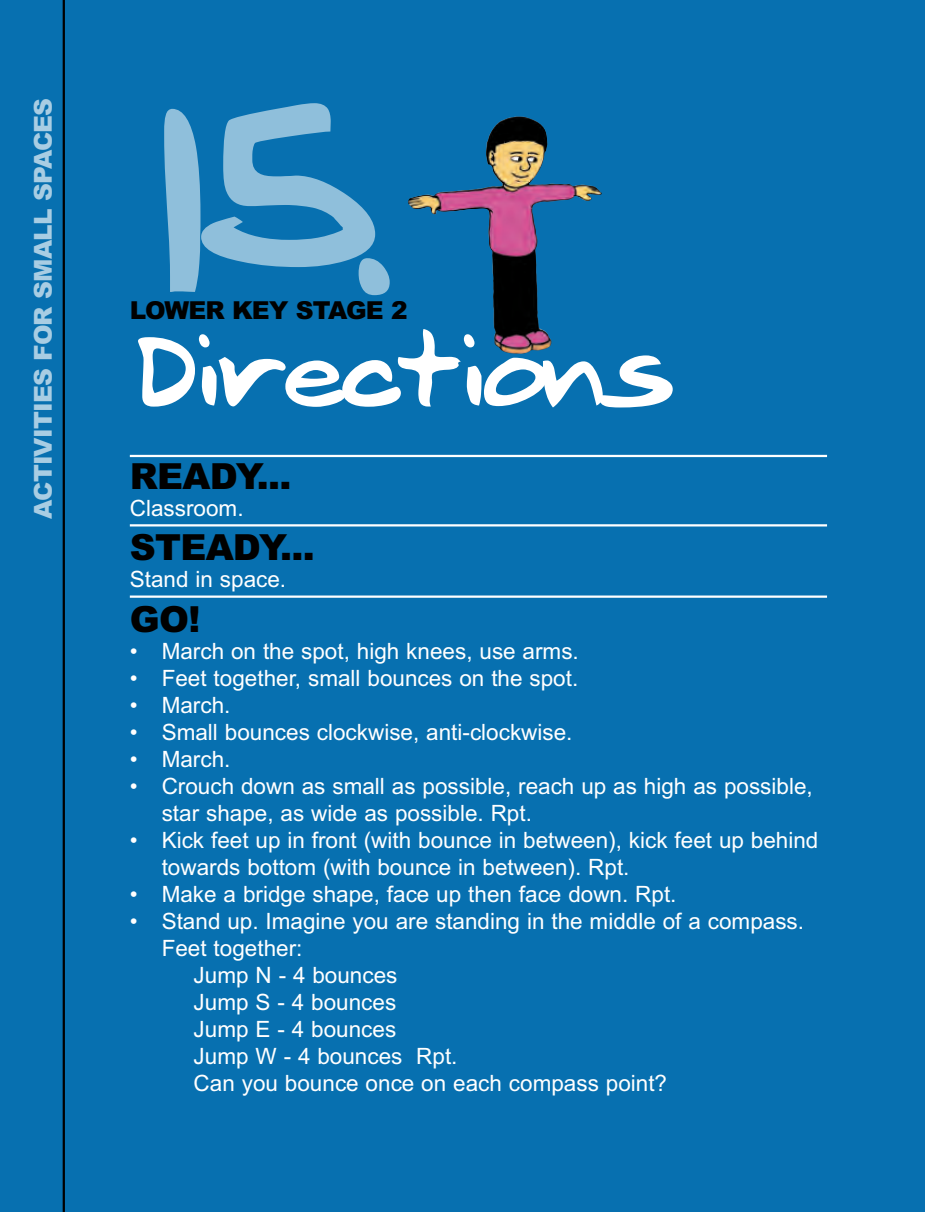
<style>
.page{position:relative;width:925px;height:1212px;background:#0770b0}
.page>*{position:absolute;margin:0;border:0;box-sizing:border-box;transform-origin:0 0}
.t1{font:270px "Rays Hand";color:#8fbfdb;scale:1.2 1}
.t2{font:108px "Rays Hand";letter-spacing:-.05em;color:#fff;scale:1.2 1}
.t3{font:900 36px "Arial";letter-spacing:-.02em;color:#000}
.t4{font:900 24.75px "Arial";letter-spacing:-.035em;color:#a8cde3}
.t5{font:900 24.75px "Arial";letter-spacing:-.035em;color:#000}
.t6{font:22.5px/27px "Arial MS";color:#fff}
</style>
<div class="page">
<hr style="left:63px;top:0;width:2px;height:1212px;background:#000">
<hr style="left:130px;top:455px;width:697px;height:2px;background:#fff">
<hr style="left:130px;top:524px;width:697px;height:2px;background:#fff">
<hr style="left:130px;top:595px;width:697px;height:3px;background:#fff">
<img style="left:414px;top:117px;width:188px;height:237px">
<p class="t4" style="left:29px;top:519px;width:422px;rotate:-90deg">ACTIVITIES FOR SMALL SPACES</p>
<h1 class="t1" style="left:130px;top:2px;width:228px">15.</h1>
<p class="t5" style="left:130px;top:296px;width:279px">LOWER KEY STAGE 2</p>
<h2 class="t2" style="left:130px;top:290px;width:454px">Directions</h2>
<h3 class="t3" style="left:130px;top:456px;width:163px">READY...</h3>
<p class="t6" style="left:130px;top:495px;width:115px">Classroom.</p>
<h3 class="t3" style="left:130px;top:527px;width:186px">STEADY...</h3>
<p class="t6" style="left:130px;top:566px;width:158px">Stand in space.</p>
<h3 class="t3" style="left:130px;top:598px;width:72px">GO!</h3>
<p class="t6" style="left:130px;top:637px;width:450px">• March on the spot, high knees, use arms.</p>
<p class="t6" style="left:130px;top:664px;width:450px">• Feet together, small bounces on the spot.</p>
<p class="t6" style="left:130px;top:691px;width:102px">• March.</p>
<p class="t6" style="left:130px;top:718px;width:444px">• Small bounces clockwise, anti-clockwise.</p>
<p class="t6" style="left:130px;top:745px;width:102px">• March.</p>
<p class="t6" style="left:162px;top:772px;width:652px;text-indent:-32px">• Crouch down as small as possible, reach up as high as possible, star shape, as wide as possible. Rpt.</p>
<p class="t6" style="left:162px;top:826px;width:658px;text-indent:-32px">• Kick feet up in front (with bounce in between), kick feet up behind towards bottom (with bounce in between). Rpt.</p>
<p class="t6" style="left:130px;top:880px;width:548px">• Make a bridge shape, face up then face down. Rpt.</p>
<p class="t6" style="left:130px;top:907px;width:676px">• Stand up. Imagine you are standing in the middle of a compass.</p>
<p class="t6" style="left:162px;top:934px;width:142px">Feet together:</p>
<p class="t6" style="left:194px;top:961px;width:205px">Jump N - 4 bounces</p>
<p class="t6" style="left:194px;top:988px;width:204px">Jump S - 4 bounces</p>
<p class="t6" style="left:194px;top:1015px;width:204px">Jump E - 4 bounces</p>
<p class="t6" style="left:194px;top:1042px;width:265px">Jump W - 4 bounces Rpt.</p>
<p class="t6" style="left:194px;top:1069px;width:475px">Can you bounce once on each compass point?</p>
</div>
